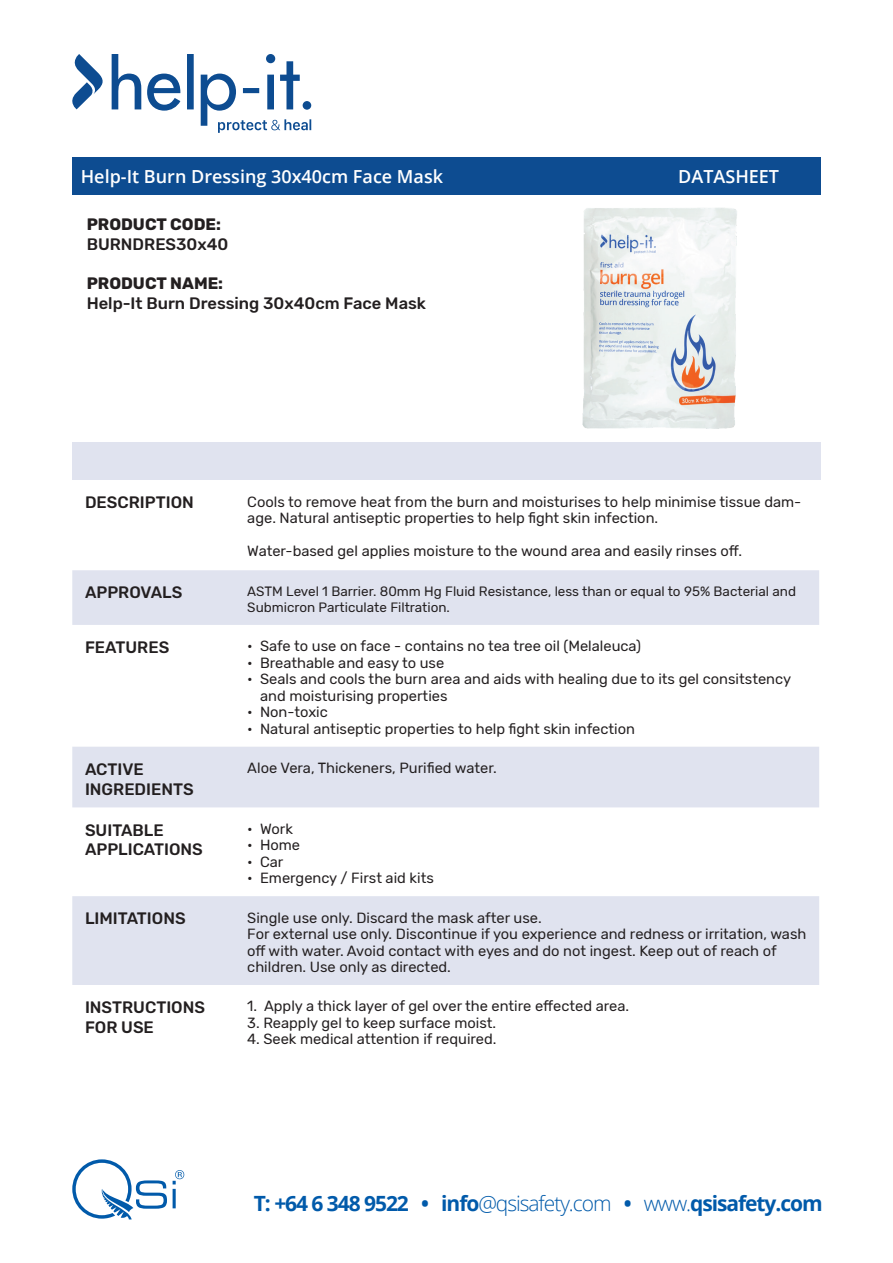
<style>
.page{position:relative;width:893px;height:1263px;background:#fff}
.page>*{position:absolute;margin:0;border:0;box-sizing:border-box;transform-origin:0 0}
.t1{font:700 21px "Open Sans";letter-spacing:-.05em;color:#015aaa}
.t2{font:600 18px "Open Sans";color:#fff}
.t3{font:500 16.5px/19.8px "Rubik";color:#231f20}
.t4{font:700 16.5px "Rubik";color:#231f20}
.t5{font:14.7px/16.5px "Rubik";color:#231f20}
.t6{font:13.5px/16.5px "Rubik";color:#231f20}
.s1{font-weight:300}
</style>
<div class="page">
<svg style="left:72px;top:1159px;width:112px;height:60px"></svg>
<svg style="left:72px;top:54px;width:31px;height:55px"></svg>
<svg style="left:112px;top:54px;width:199px;height:79px"></svg>
<div style="left:670px;top:157px;width:151px;height:38px;background:#0d4c91"></div>
<div style="left:72px;top:157px;width:607px;height:38px;background:#0d4c91"></div>
<img style="left:582px;top:208px;width:155px;height:221px">
<div style="left:72px;top:442px;width:749px;height:38px;background:#e0e3ef"></div>
<svg style="left:72px;top:570px;width:747px;height:415px"></svg>
<p class="t2" style="left:81px;top:164px;width:364px">Help-It Burn Dressing 30x40cm Face Mask</p>
<p class="t2" style="left:678px;top:164px;width:102px">DATASHEET</p>
<p class="t4" style="left:87px;top:215px;width:136px">PRODUCT CODE:</p>
<p class="t3" style="left:87px;top:235px;width:143px">BURNDRES30x40</p>
<p class="t4" style="left:87px;top:274px;width:138px">PRODUCT NAME:</p>
<p class="t3" style="left:87px;top:294px;width:341px">Help-It Burn Dressing 30x40cm Face Mask</p>
<p class="t3" style="left:85px;top:493px;width:110px">DESCRIPTION</p>
<p class="t5" style="left:247px;top:494px;width:555px">Cools to remove heat from the burn and moisturises to help minimise tissue dam&shy;age. Natural antiseptic properties to help fight skin infection.</p>
<p class="t5" style="left:247px;top:543px;width:496px">Water-based gel applies moisture to the wound area and easily rinses off.</p>
<p class="t3" style="left:85px;top:583px;width:99px">APPROVALS</p>
<p class="t6" style="left:247px;top:583px;width:550px">ASTM Level 1 Barrier. 80mm Hg Fluid Resistance, less than or equal to 95% Bacterial and<br>Submicron Particulate Filtration.</p>
<p class="t3" style="left:85px;top:638px;width:86px">FEATURES</p>
<p class="t5" style="left:247px;top:638px;width:395px">• Safe to use on face - contains no tea tree oil (Melaleuca)</p>
<p class="t5" style="left:247px;top:655px;width:199px">• Breathable and easy to use</p>
<p class="t5" style="left:260px;top:671px;width:532px;text-indent:-13px">• Seals and cools the burn area and aids with healing due to its gel consitstency and moisturising properties</p>
<p class="t5" style="left:247px;top:704px;width:82px">• Non-toxic</p>
<p class="t5" style="left:247px;top:721px;width:389px">• Natural antiseptic properties to help fight skin infection</p>
<p class="t3" style="left:85px;top:760px;width:110px">ACTIVE<br>INGREDIENTS</p>
<p class="t5" style="left:247px;top:760px;width:251px">Aloe Vera, Thickeners, Purified water.</p>
<p class="t3" style="left:85px;top:820px;width:119px">SUITABLE<br>APPLICATIONS</p>
<p class="t5" style="left:247px;top:821px;width:47px">• Work</p>
<p class="t5" style="left:247px;top:837px;width:54px">• Home</p>
<p class="t5" style="left:247px;top:854px;width:38px">• Car</p>
<p class="t5" style="left:247px;top:870px;width:188px">• Emergency / First aid kits</p>
<p class="t3" style="left:85px;top:909px;width:102px">LIMITATIONS</p>
<p class="t5" style="left:247px;top:910px;width:561px">Single use only. Discard the mask after use.<br>For external use only. Discontinue if you experience and redness or irritation, wash off with water. Avoid contact with eyes and do not ingest. Keep out of reach of children. Use only as directed.</p>
<p class="t3" style="left:85px;top:998px;width:121px">INSTRUCTIONS<br>FOR USE</p>
<p class="t5" style="left:247px;top:998px;width:383px">1. Apply a thick layer of gel over the entire effected area.</p>
<p class="t5" style="left:247px;top:1015px;width:250px">3. Reapply gel to keep surface moist.</p>
<p class="t5" style="left:247px;top:1031px;width:251px">4. Seek medical attention if required.</p>
<h1 class="t1" style="left:254px;top:1188px;width:570px">T: +64 6 348 9522 • info<span class="s1">@qsisafety.com</span> • <span class="s1">www.</span>qsisafety.com</h1>
</div>
